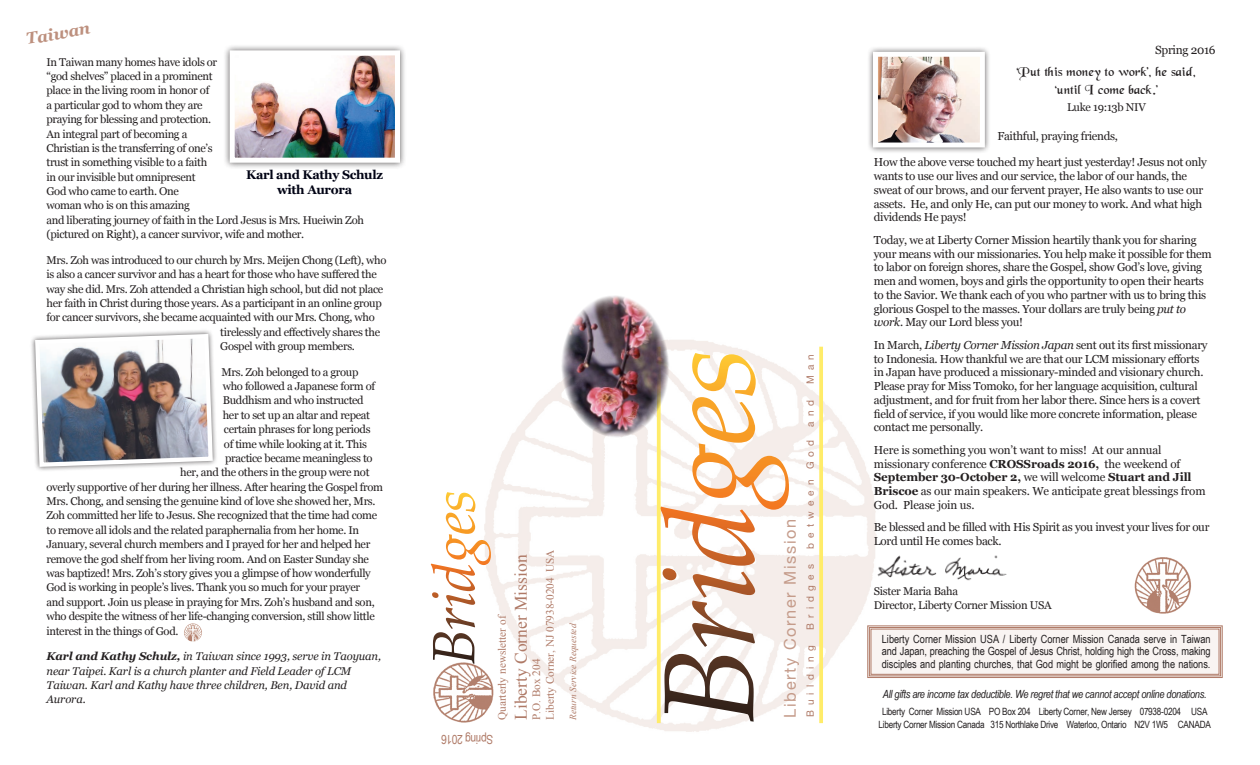
<style>
.page{position:relative;width:1260px;height:765px;background:#fff}
.page>*{position:absolute;margin:0;border:0;box-sizing:border-box;transform-origin:0 0}
.t1{font:17.5px "Times New Roman";color:#af7a67}
.t2{font:16.25px "Helvetica Neue";letter-spacing:.1em;color:#c59c8b}
.t3{font:italic 700 16.25px "Georgia";color:#bd907e}
.t4{font:13.75px/17.5px "Black Chancery";letter-spacing:-.025em;color:#231f20;text-align:center}
.t5{font:700 12.5px/15px "Georgia";letter-spacing:-.025em;color:#000314;text-align:center}
.t6{font:12.5px "Arial Narrow";letter-spacing:-.025em;color:#af7a67}
.t7{font:11.88px "Georgia";letter-spacing:-.025em;color:#231f20}
.t8{font:11.62px/13.8px "Georgia";letter-spacing:-.025em;color:#231f20}
.t9{font:11.25px/14.4px "Georgia";letter-spacing:-.03em;color:#231f20}
.t10{font:11.25px/12.5px "Arial Narrow";letter-spacing:-.005em;color:#231f20;text-align:justify}
.t11{font:italic 11.25px/14.4px "Georgia";letter-spacing:-.01em;color:#231f20}
.t12{font:italic 11.25px "Arial Narrow";letter-spacing:-.025em;color:#231f20}
.t13{font:11.25px/13.5px "Times New Roman";color:#af7a67}
.t14{font:10px/12.5px "Arial Narrow";letter-spacing:-.025em;color:#231f20;text-align:center}
.t15{font:10px "Helvetica Neue";color:#af7a67}
.t16{font:italic 9.38px "Times New Roman";color:#af7a67}
.s1{font-weight:700}
.s2{font-style:italic}
</style>
<div class="page">
<img style="left:490px;top:340px;width:387px;height:392px">
<svg style="left:867px;top:625px;width:356px;height:53px"></svg>
<div style="left:869px;top:627px;width:352px;height:49px;border:1px solid #af7a67"></div>
<div style="left:871px;top:629px;width:348px;height:46px;border:1px solid #af7a67"></div>
<svg style="left:664px;top:654px;width:90px;height:68px"></svg>
<svg style="left:661px;top:353px;width:128px;height:294px"></svg>
<svg style="left:819px;top:347px;width:4px;height:376px;fill:#ffec69"></svg>
<svg style="left:657px;top:439px;width:4px;height:284px"></svg>
<img style="left:433px;top:659px;width:62px;height:67px">
<div style="left:867px;top:45px;width:124px;height:109px;background:#231f20;opacity:.75"></div>
<img style="left:879px;top:58px;width:100px;height:83px">
<div style="left:873px;top:52px;width:112px;height:95px;border:5px solid #fff"></div>
<svg style="left:431px;top:492px;width:60px;height:172px"></svg>
<img style="left:184px;top:623px;width:18px;height:19px">
<div style="left:223px;top:44px;width:184px;height:125px;background:#231f20;opacity:.75"></div>
<img style="left:236px;top:56px;width:158px;height:101px">
<div style="left:230px;top:50px;width:170px;height:113px;border:5px solid #fff"></div>
<div style="left:30px;top:329px;width:188px;height:143px;background:#231f20;opacity:.75"></div>
<img style="left:33px;top:332px;width:182px;height:137px">
<img style="left:1134px;top:557px;width:57px;height:57px">
<img style="left:559px;top:295px;width:113px;height:144px">
<img style="left:872px;top:551px;width:135px;height:33px">
<h2 class="t3" style="left:24px;top:29px;width:66px;rotate:-10deg">Taiwan</h2>
<p class="t9" style="left:47px;top:55px;width:319px">In Taiwan many homes have idols or<br>“god shelves” placed in a prominent<br>place in the living room in honor of<br>a particular god to whom they are<br>praying for blessing and protection.<br>An integral part of becoming a<br>Christian is the transferring of one’s<br>trust in something visible to a faith<br>in our invisible but omnipresent<br>God who came to earth. One<br>woman who is on this amazing<br>and liberating journey of faith in the Lord Jesus is Mrs. Hueiwin Zoh (pictured on Right), a cancer survivor, wife and mother.</p>
<p class="t9" style="left:47px;top:253px;width:341px">Mrs. Zoh was introduced to our church by Mrs. Meijen Chong (Left), who</p>
<p class="t9" style="left:47px;top:267px;width:332px">is also a cancer survivor and has a heart for those who have suffered the</p>
<p class="t9" style="left:47px;top:282px;width:338px">way she did. Mrs. Zoh attended a Christian high school, but did not place</p>
<p class="t9" style="left:47px;top:296px;width:337px">her faith in Christ during those years. As a participant in an online group</p>
<p class="t9" style="left:47px;top:311px;width:330px">for cancer survivors, she became acquainted with our Mrs. Chong, who</p>
<p class="t9" style="left:220px;top:325px;width:161px">tirelessly and effectively shares the</p>
<p class="t9" style="left:220px;top:339px;width:136px">Gospel with group members.</p>
<p class="t9" style="left:221px;top:365px;width:138px">Mrs. Zoh belonged to a group</p>
<p class="t9" style="left:223px;top:379px;width:154px">who followed a Japanese form of</p>
<p class="t9" style="left:223px;top:394px;width:143px">Buddhism and who instructed</p>
<p class="t9" style="left:223px;top:408px;width:149px">her to set up an altar and repeat</p>
<p class="t9" style="left:224px;top:422px;width:148px">certain phrases for long periods</p>
<p class="t9" style="left:224px;top:437px;width:144px">of time while looking at it. This</p>
<p class="t9" style="left:225px;top:451px;width:149px">practice became meaningless to</p>
<p class="t9" style="left:180px;top:466px;width:191px">her, and the others in the group were not</p>
<p class="t9" style="left:46px;top:480px;width:338px">overly supportive of her during her illness. After hearing the Gospel from</p>
<p class="t9" style="left:46px;top:494px;width:331px">Mrs. Chong, and sensing the genuine kind of love she showed her, Mrs.</p>
<p class="t9" style="left:46px;top:509px;width:332px">Zoh committed her life to Jesus. She recognized that the time had come</p>
<p class="t9" style="left:46px;top:523px;width:314px">to remove all idols and the related paraphernalia from her home. In</p>
<p class="t9" style="left:46px;top:537px;width:325px">January, several church members and I prayed for her and helped her</p>
<p class="t9" style="left:46px;top:552px;width:324px">remove the god shelf from her living room. And on Easter Sunday she</p>
<p class="t9" style="left:46px;top:566px;width:326px">was baptized! Mrs. Zoh’s story gives you a glimpse of how wonderfully</p>
<p class="t9" style="left:46px;top:581px;width:315px">God is working in people’s lives. Thank you so much for your prayer</p>
<p class="t9" style="left:46px;top:595px;width:330px">and support. Join us please in praying for Mrs. Zoh’s husband and son,</p>
<p class="t9" style="left:46px;top:609px;width:330px">who despite the witness of her life-changing conversion, still show little</p>
<p class="t9" style="left:46px;top:624px;width:134px">interest in the things of God.</p>
<p class="t11" style="left:46px;top:649px;width:336px"><span class="s1">Karl and Kathy Schulz,</span> in Taiwan since 1993, serve in Taoyuan, near Taipei. Karl is a church planter and Field Leader of LCM Taiwan. Karl and Kathy have three children, Ben, David and Aurora.</p>
<p class="t5" style="left:246px;top:168px;width:138px">Karl and Kathy Schulz with Aurora</p>
<h1 class="t1" style="left:509px;top:720px;width:167px;rotate:-90deg">Liberty Corner Mission</h1>
<p class="t13" style="left:529px;top:720px;width:172px;rotate:-90deg">P.O. Box 204<br>Liberty Corner, NJ 07938-0204 USA</p>
<p class="t13" style="left:495px;top:720px;width:107px;rotate:-90deg">Quarterly newsletter of</p>
<p class="t6" style="left:493px;top:749px;width:54px;rotate:-180deg">Spring 2016</p>
<p class="t16" style="left:567px;top:720px;width:98px;rotate:-90deg">Return Service Requested</p>
<p class="t15" style="left:803px;top:384px;width:31px;rotate:-90deg">M a n</p>
<p class="t15" style="left:803px;top:427px;width:29px;rotate:-90deg">a n d</p>
<p class="t15" style="left:803px;top:549px;width:110px;rotate:-90deg">b e t w e e n G o d</p>
<h2 class="t2" style="left:778px;top:718px;width:200px;rotate:-90deg">Liberty Corner Mission</h2>
<p class="t15" style="left:803px;top:630px;width:67px;rotate:-90deg">B r i d g e s</p>
<p class="t15" style="left:803px;top:717px;width:74px;rotate:-90deg">B u i l d i n g</p>
<p class="t7" style="left:1155px;top:43px;width:62px">Spring 2016</p>
<p class="t4" style="left:1017px;top:65px;width:181px">‘Put this money to work’, he said, ‘until I come back.’</p>
<p class="t9" style="left:1067px;top:101px;width:80px">Luke 19:13b NIV</p>
<p class="t8" style="left:997px;top:129px;width:122px">Faithful, praying friends,</p>
<p class="t8" style="left:874px;top:156px;width:335px">How the above verse touched my heart just yesterday! Jesus not only wants to use our lives and our service, the labor of our hands, the sweat of our brows, and our fervent prayer, He also wants to use our assets. He, and only He, can put our money to work. And what high dividends He pays!</p>
<p class="t8" style="left:874px;top:233px;width:339px">Today, we at Liberty Corner Mission heartily thank you for sharing your means with our missionaries. You help make it possible for them to labor on foreign shores, share the Gospel, show God’s love, giving men and women, boys and girls the opportunity to open their hearts to the Savior. We thank each of you who partner with us to bring this glorious Gospel to the masses. Your dollars are truly being <span class="s2">put to work</span>. May our Lord bless you!</p>
<p class="t8" style="left:874px;top:338px;width:335px">In March, <span class="s2">Liberty Corner Mission Japan</span> sent out its first missionary to Indonesia. How thankful we are that our LCM missionary efforts in Japan have produced a missionary-minded and visionary church.<br>Please pray for Miss Tomoko, for her language acquisition, cultural adjustment, and for fruit from her labor there. Since hers is a covert field of service, if you would like more concrete information, please contact me personally.</p>
<p class="t8" style="left:874px;top:443px;width:333px">Here is something you won’t want to miss! At our annual missionary conference <span class="s1">CROSSroads 2016,</span> the weekend of <span class="s1">September 30-October 2,</span> we will welcome <span class="s1">Stuart and Jill Briscoe</span> as our main speakers. We anticipate great blessings from God. Please join us.</p>
<p class="t8" style="left:874px;top:521px;width:337px">Be blessed and be filled with His Spirit as you invest your lives for our<br>Lord until He comes back.</p>
<p class="t9" style="left:874px;top:585px;width:179px;line-height:13.8px">Sister Maria Baha<br>Director, Liberty Corner Mission USA</p>
<p class="t10" style="left:882px;top:632px;width:330px">Liberty Corner Mission USA / Liberty Corner Mission Canada serve in Taiwan and Japan, preaching the Gospel of Jesus Christ, holding high the Cross, making disciples and planting churches, that God might be glorified among the nations.</p>
<p class="t12" style="left:883px;top:686px;width:325px">All gifts are income tax deductible. We regret that we cannot accept online donations.</p>
<p class="t14" style="left:879px;top:705px;width:334px">Liberty Corner Mission USA PO Box 204 Liberty Corner, New Jersey 07938-0204 USA<br>Liberty Corner Mission Canada 315 Northlake Drive Waterloo, Ontario N2V 1W5 CANADA</p>
</div>
